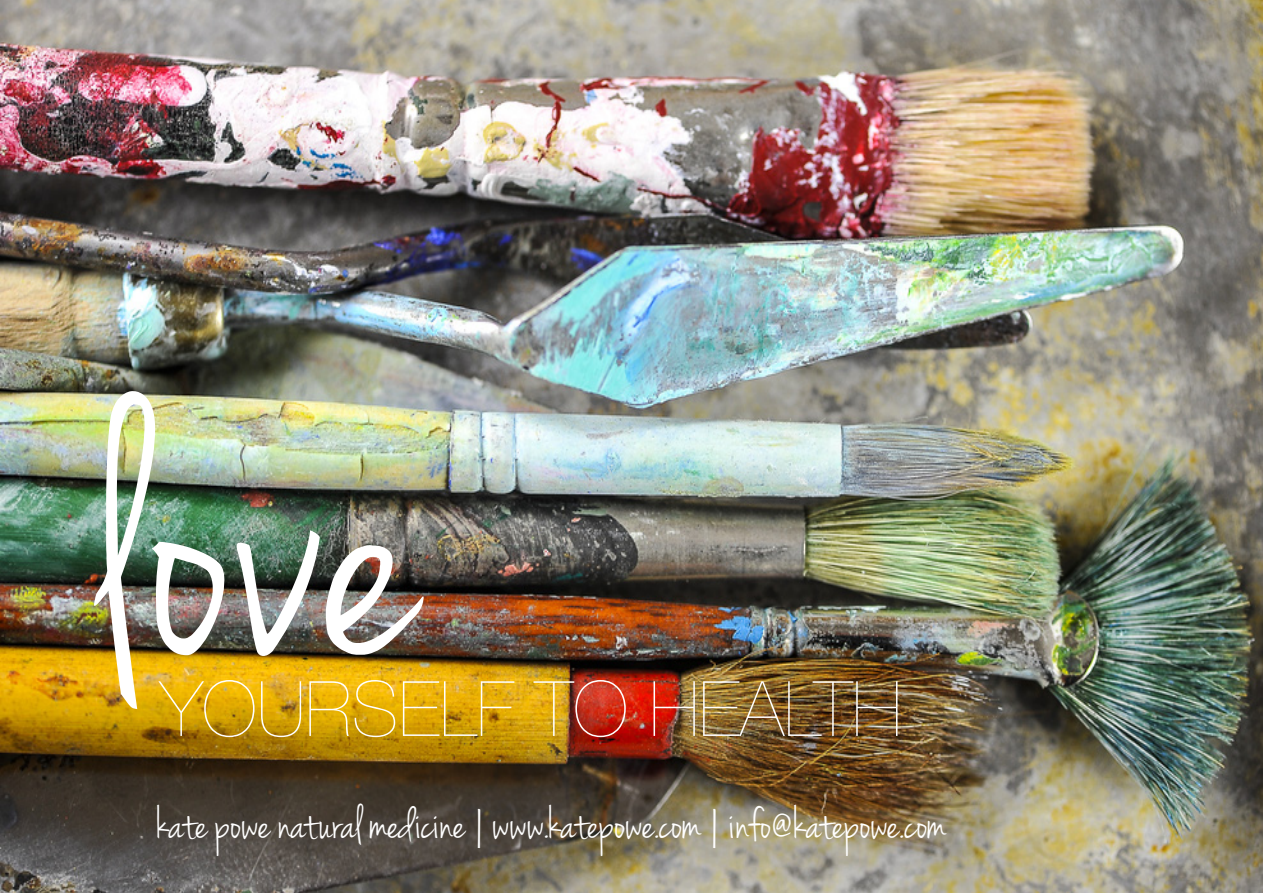
<style>
.page{position:relative;width:1263px;height:893px;background:#fff}
.page>*{position:absolute;margin:0;border:0;box-sizing:border-box;transform-origin:0 0}
.t1{font:379.5px "Jenna Sue";color:#fff}
.t2{font:200 76.5px "Helvetica Neue";color:#fff}
.t3{font:49.5px "Jenna Sue";color:#fff}
</style>
<div class="page">
<img style="left:0;top:0;width:1263px;height:893px">
<p class="t1" style="left:102px;top:327px;width:318px">love</p>
<p class="t2" style="left:161px;top:649px;width:742px">YOURSELF TO HEALTH</p>
<p class="t3" style="left:157px;top:795px;width:790px">kate powe natural medicine | www.katepowe.com | info@katepowe.com</p>
</div>
